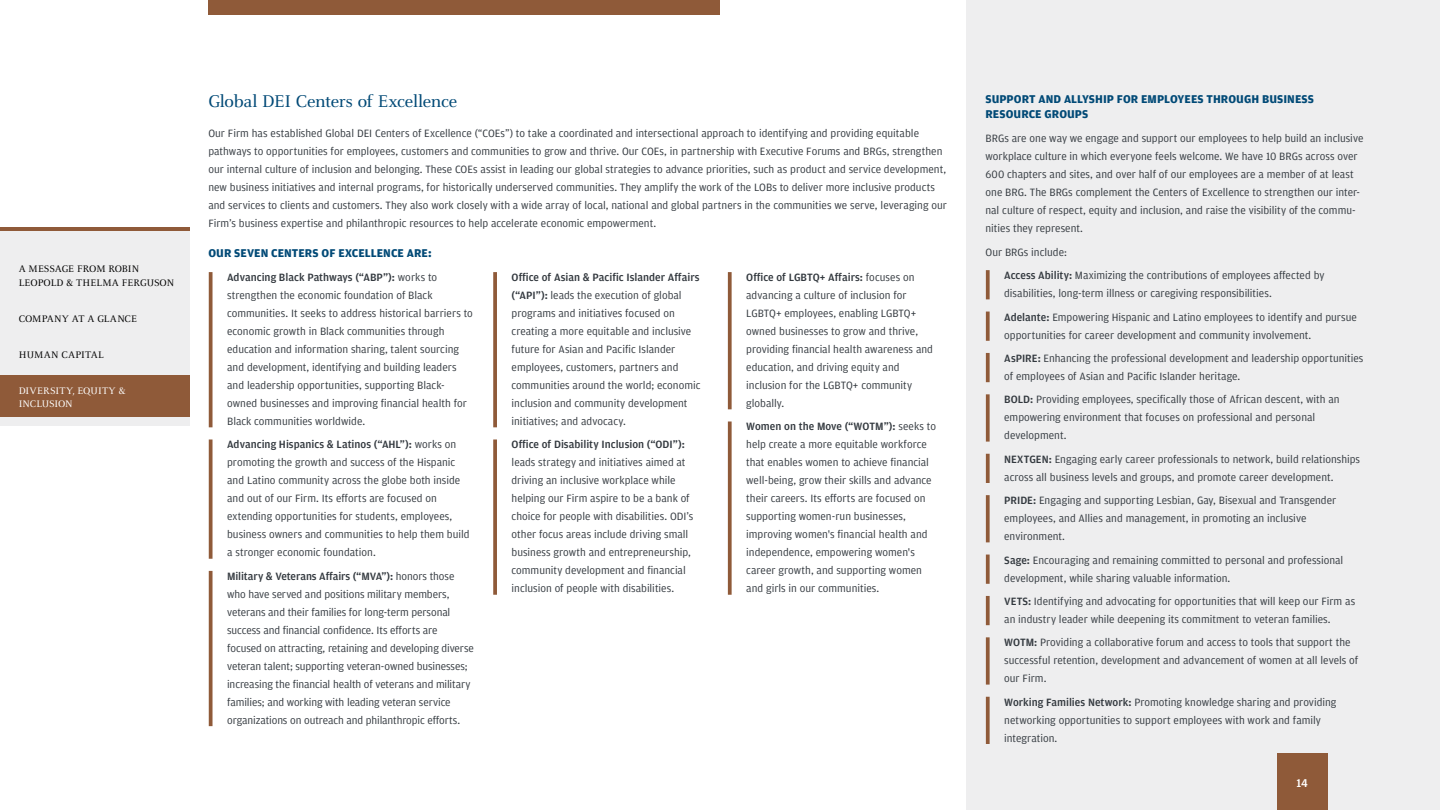
<style>
.page{position:relative;width:1440px;height:810px;background:#fff}
.page>*{position:absolute;margin:0;border:0;box-sizing:border-box;transform-origin:0 0}
.t1{font:18.75px "Celeste OT";letter-spacing:-.02em;color:#004976}
.t2{font:700 12px/15px "Amplitude";letter-spacing:.005em;color:#004976}
.t3{font:500 12px "Amplitude";color:#fff}
.t4{font:11.25px/18px "Amplitude";color:#32383e}
.t5{font:500 11.25px/18px "Amplitude";color:#32383e}
.t6{font:10.5px/13.5px "Celeste OT";letter-spacing:.005em;color:#000}
.t7{font:10.5px/13.5px "Celeste OT";letter-spacing:.005em;color:#fff}
.s1{font-weight:400}
.s2{font-weight:500}
</style>
<div class="page">
<div style="left:967px;top:0;width:473px;height:810px;background:#eeeeef"></div>
<svg style="left:209px;top:272px;width:4px;height:155px"></svg>
<svg style="left:209px;top:439px;width:4px;height:120px"></svg>
<svg style="left:209px;top:571px;width:4px;height:155px"></svg>
<svg style="left:493px;top:272px;width:4px;height:155px"></svg>
<svg style="left:493px;top:439px;width:4px;height:156px"></svg>
<svg style="left:728px;top:272px;width:4px;height:137px"></svg>
<svg style="left:728px;top:421px;width:4px;height:174px"></svg>
<svg style="left:986px;top:270px;width:4px;height:29px"></svg>
<svg style="left:986px;top:312px;width:4px;height:29px"></svg>
<svg style="left:986px;top:353px;width:4px;height:29px"></svg>
<svg style="left:986px;top:394px;width:4px;height:48px"></svg>
<svg style="left:986px;top:454px;width:4px;height:29px"></svg>
<svg style="left:986px;top:495px;width:4px;height:47px"></svg>
<svg style="left:986px;top:555px;width:4px;height:29px"></svg>
<svg style="left:986px;top:596px;width:4px;height:29px"></svg>
<svg style="left:986px;top:637px;width:4px;height:48px"></svg>
<svg style="left:986px;top:697px;width:4px;height:47px"></svg>
<div style="left:0;top:227px;width:190px;height:199px;background:#eeeeef"></div>
<hr style="left:0;top:227px;width:190px;height:4px;background:#8f5a39">
<div style="left:1277px;top:754px;width:51px;height:56px;background:#8f5a39"></div>
<div style="left:208px;top:0;width:512px;height:15px;background:#8f5a39"></div>
<div style="left:0;top:376px;width:190px;height:41px;background:#8f5a39"></div>
<p class="t6" style="left:19px;top:262px;width:157px">A MESSAGE FROM ROBIN<br>LEOPOLD &amp; THELMA FERGUSON</p>
<p class="t6" style="left:19px;top:312px;width:120px">COMPANY AT A GLANCE</p>
<p class="t6" style="left:19px;top:348px;width:87px">HUMAN CAPITAL</p>
<p class="t7" style="left:19px;top:384px;width:108px">DIVERSITY, EQUITY &amp;<br>INCLUSION</p>
<h3 class="t1" style="left:208px;top:91px;width:250px">Global DEI Centers of Excellence</h3>
<p class="t4" style="left:208px;top:124px;width:740px">Our Firm has established Global DEI Centers of Excellence (“COEs”) to take a coordinated and intersectional approach to identifying and providing equitable pathways to opportunities for employees, customers and communities to grow and thrive. Our COEs, in partnership with Executive Forums and BRGs, strengthen our internal culture of inclusion and belonging. These COEs assist in leading our global strategies to advance priorities, such as product and service development, new business initiatives and internal programs, for historically underserved communities. They amplify the work of the LOBs to deliver more inclusive products and services to clients and customers. They also work closely with a wide array of local, national and global partners in the communities we serve, leveraging our Firm’s business expertise and philanthropic resources to help accelerate economic empowerment.</p>
<h4 class="t2" style="left:208px;top:246px;width:225px">OUR SEVEN CENTERS OF EXCELLENCE ARE:</h4>
<h5 class="t5" style="left:227px;top:268px;width:212px">Advancing Black Pathways (“ABP”): <span class="s1">works to</span></h5>
<p class="t4" style="left:227px;top:286px;width:247px">strengthen the economic foundation of Black communities. It seeks to address historical barriers to economic growth in Black communities through education and information sharing, talent sourcing and development, identifying and building leaders and leadership opportunities, supporting Black&shy;owned businesses and improving financial health for Black communities worldwide.</p>
<h5 class="t5" style="left:227px;top:436px;width:231px">Advancing Hispanics &amp; Latinos (“AHL”): <span class="s1">works on</span></h5>
<p class="t4" style="left:227px;top:454px;width:244px">promoting the growth and success of the Hispanic and Latino community across the globe both inside and out of our Firm. Its efforts are focused on extending opportunities for students, employees, business owners and communities to help them build a stronger economic foundation.</p>
<h5 class="t5" style="left:227px;top:567px;width:229px">Military &amp; Veterans Affairs (“MVA”): <span class="s1">honors those</span></h5>
<p class="t4" style="left:227px;top:585px;width:248px">who have served and positions military members, veterans and their families for long-term personal success and financial confidence. Its efforts are focused on attracting, retaining and developing diverse veteran talent; supporting veteran-owned businesses; increasing the financial health of veterans and military families; and working with leading veteran service organizations on outreach and philanthropic efforts.</p>
<h5 class="t5" style="left:512px;top:268px;width:190px">Office of Asian &amp; Pacific Islander Affairs (“API”): <span class="s1">leads the execution of global</span></h5>
<p class="t4" style="left:512px;top:304px;width:190px">programs and initiatives focused on creating a more equitable and inclusive future for Asian and Pacific Islander employees, customers, partners and communities around the world; economic inclusion and community development initiatives; and advocacy.</p>
<h5 class="t5" style="left:512px;top:436px;width:175px">Office of Disability Inclusion (“ODI”):</h5>
<p class="t4" style="left:512px;top:454px;width:183px">leads strategy and initiatives aimed at driving an inclusive workplace while helping our Firm aspire to be a bank of choice for people with disabilities. ODI’s other focus areas include driving small business growth and entrepreneurship, community development and financial inclusion of people with disabilities.</p>
<h5 class="t5" style="left:746px;top:268px;width:170px">Office of LGBTQ+ Affairs: <span class="s1">focuses on</span></h5>
<p class="t4" style="left:746px;top:286px;width:188px">advancing a culture of inclusion for LGBTQ+ employees, enabling LGBTQ+ owned businesses to grow and thrive, providing financial health awareness and education, and driving equity and inclusion for the LGBTQ+ community globally.</p>
<h5 class="t5" style="left:746px;top:418px;width:191px">Women on the Move (“WOTM”): <span class="s1">seeks to</span></h5>
<p class="t4" style="left:746px;top:436px;width:187px">help create a more equitable workforce that enables women to achieve financial well-being, grow their skills and advance their careers. Its efforts are focused on supporting women-run businesses, improving women's financial health and independence, empowering women's career growth, and supporting women and girls in our communities.</p>
<h4 class="t2" style="left:986px;top:92px;width:330px">SUPPORT AND ALLYSHIP FOR EMPLOYEES THROUGH BUSINESS<br>RESOURCE GROUPS</h4>
<p class="t4" style="left:986px;top:130px;width:379px">BRGs are one way we engage and support our employees to help build an inclusive workplace culture in which everyone feels welcome. We have 10 BRGs across over 600 chapters and sites, and over half of our employees are a member of at least one BRG. The BRGs complement the Centers of Excellence to strengthen our inter&shy;nal culture of respect, equity and inclusion, and raise the visibility of the commu&shy;nities they represent.</p>
<p class="t4" style="left:986px;top:243px;width:83px">Our BRGs include:</p>
<h5 class="t4" style="left:1004px;top:266px;width:322px"><span class="s2">Access Ability:</span> Maximizing the contributions of employees affected by</h5>
<p class="t4" style="left:1004px;top:284px;width:269px">disabilities, long-term illness or caregiving responsibilities.</p>
<h5 class="t4" style="left:1004px;top:308px;width:354px"><span class="s2">Adelante:</span> Empowering Hispanic and Latino employees to identify and pursue</h5>
<p class="t4" style="left:1004px;top:326px;width:309px">opportunities for career development and community involvement.</p>
<h5 class="t4" style="left:1004px;top:349px;width:361px"><span class="s2">AsPIRE:</span> Enhancing the professional development and leadership opportunities</h5>
<p class="t4" style="left:1004px;top:367px;width:238px">of employees of Asian and Pacific Islander heritage.</p>
<h5 class="t4" style="left:1004px;top:391px;width:337px"><span class="s2">BOLD:</span> Providing employees, specifically those of African descent, with an</h5>
<p class="t4" style="left:1004px;top:409px;width:313px">empowering environment that focuses on professional and personal development.</p>
<h5 class="t4" style="left:1004px;top:450px;width:357px"><span class="s2">NEXTGEN:</span> Engaging early career professionals to network, build relationships</h5>
<p class="t4" style="left:1004px;top:468px;width:331px">across all business levels and groups, and promote career development.</p>
<h5 class="t4" style="left:1004px;top:491px;width:333px"><span class="s2">PRIDE:</span> Engaging and supporting Lesbian, Gay, Bisexual and Transgender</h5>
<p class="t4" style="left:1004px;top:509px;width:304px">employees, and Allies and management, in promoting an inclusive environment.</p>
<h5 class="t4" style="left:1004px;top:551px;width:341px"><span class="s2">Sage:</span> Encouraging and remaining committed to personal and professional</h5>
<p class="t4" style="left:1004px;top:569px;width:228px">development, while sharing valuable information.</p>
<h5 class="t4" style="left:1004px;top:592px;width:353px"><span class="s2">VETS:</span> Identifying and advocating for opportunities that will keep our Firm as</h5>
<p class="t4" style="left:1004px;top:610px;width:328px">an industry leader while deepening its commitment to veteran families.</p>
<h5 class="t4" style="left:1004px;top:634px;width:348px"><span class="s2">WOTM:</span> Providing a collaborative forum and access to tools that support the</h5>
<p class="t4" style="left:1004px;top:652px;width:355px">successful retention, development and advancement of women at all levels of our Firm.</p>
<h5 class="t4" style="left:1004px;top:693px;width:334px"><span class="s2">Working Families Network:</span> Promoting knowledge sharing and providing</h5>
<p class="t4" style="left:1004px;top:711px;width:318px">networking opportunities to support employees with work and family integration.</p>
<p class="t3" style="left:1297px;top:776px;width:13px">14</p>
</div>
